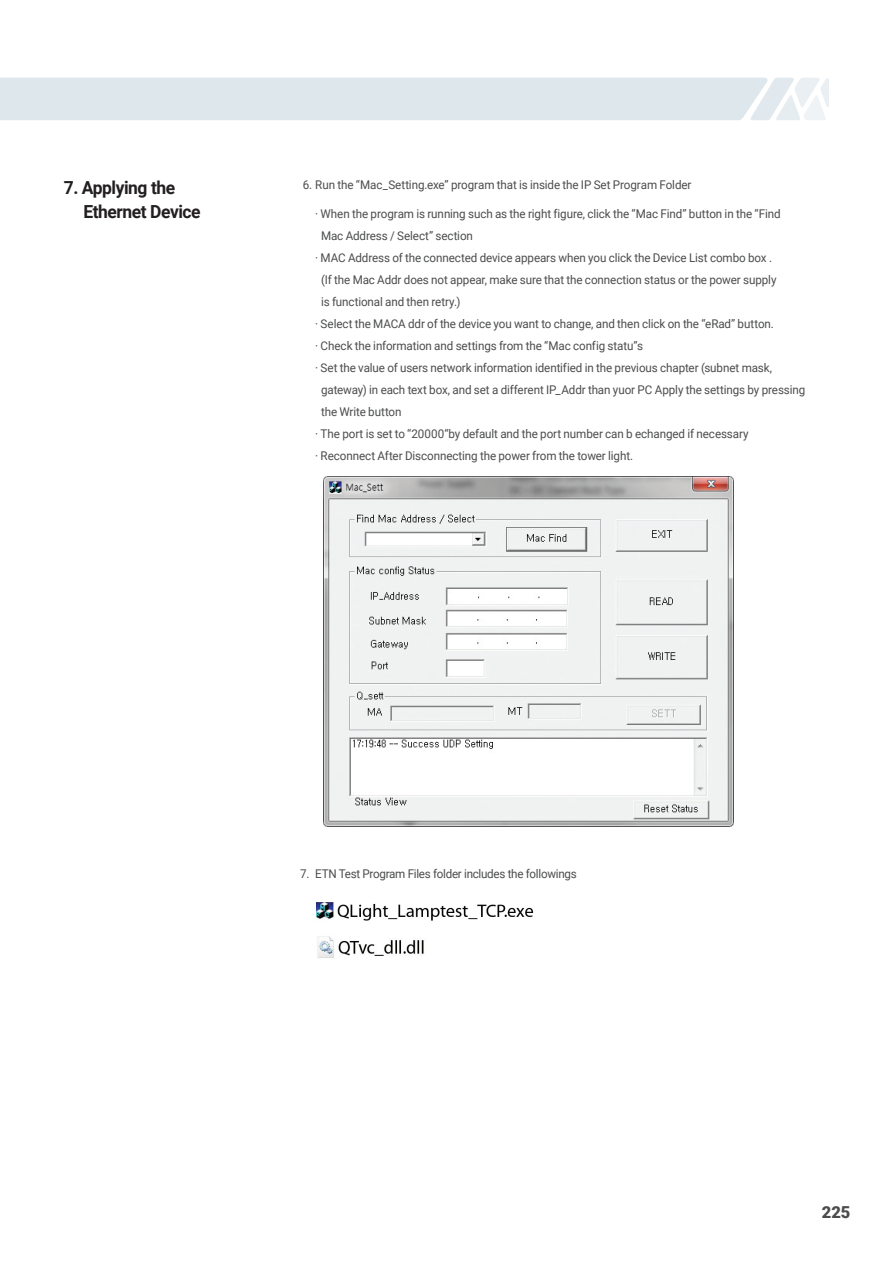
<style>
.page{position:relative;width:893px;height:1263px;background:#fff}
.page>*{position:absolute;margin:0;border:0;box-sizing:border-box;transform-origin:0 0}
.t1{font:700 18px "Roboto";letter-spacing:-.025em;color:#231f20}
.t2{font:900 16.5px "Roboto";color:#4b4c4d}
.본문흘리기{font:12px "Roboto";letter-spacing:-.01em;color:#4b4c4d}
</style>
<div class="page">
<div style="left:0;top:78px;width:829px;height:42px;background:#dee7ec"></div>
<img style="left:323px;top:476px;width:410px;height:350px">
<img style="left:317px;top:936px;width:107px;height:22px">
<img style="left:316px;top:902px;width:218px;height:19px">
<p class="t1" style="left:64px;top:175px;width:113px">7. Applying the</p>
<p class="t1" style="left:83px;top:199px;width:119px">Ethernet Device</p>
<p class="본문흘리기" style="left:303px;top:176px;width:390px">6. Run the “Mac_Setting.exe” program that is inside the IP Set Program Folder</p>
<p class="본문흘리기" style="left:315px;top:206px;width:467px">· When the program is running such as the right figure, click the “Mac Find” button in the “Find</p>
<p class="본문흘리기" style="left:321px;top:228px;width:153px">Mac Address / Select” section</p>
<p class="본문흘리기" style="left:315px;top:250px;width:458px">· MAC Address of the connected device appears when you click the Device List combo box .</p>
<p class="본문흘리기" style="left:321px;top:272px;width:457px">(If the Mac Addr does not appear, make sure that the connection status or the power supply</p>
<p class="본문흘리기" style="left:321px;top:294px;width:141px">is functional and then retry.)</p>
<p class="본문흘리기" style="left:315px;top:316px;width:460px">· Select the MACA ddr of the device you want to change, and then click on the “eRad” button.</p>
<p class="본문흘리기" style="left:315px;top:338px;width:329px">· Check the information and settings from the “Mac config statu”s</p>
<p class="본문흘리기" style="left:315px;top:360px;width:458px">· Set the value of users network information identified in the previous chapter (subnet mask,</p>
<p class="본문흘리기" style="left:321px;top:382px;width:486px">gateway) in each text box, and set a different IP_Addr than yuor PC Apply the settings by pressing</p>
<p class="본문흘리기" style="left:321px;top:404px;width:82px">the Write button</p>
<p class="본문흘리기" style="left:315px;top:426px;width:435px">· The port is set to “20000“by default and the port number can b echanged if necessary</p>
<p class="본문흘리기" style="left:315px;top:448px;width:319px">· Reconnect After Disconnecting the power from the tower light.</p>
<p class="본문흘리기" style="left:300px;top:865px;width:278px">7. ETN Test Program Files folder includes the followings</p>
<h2 class="t2" style="left:822px;top:1200px;width:30px">225</h2>
</div>
